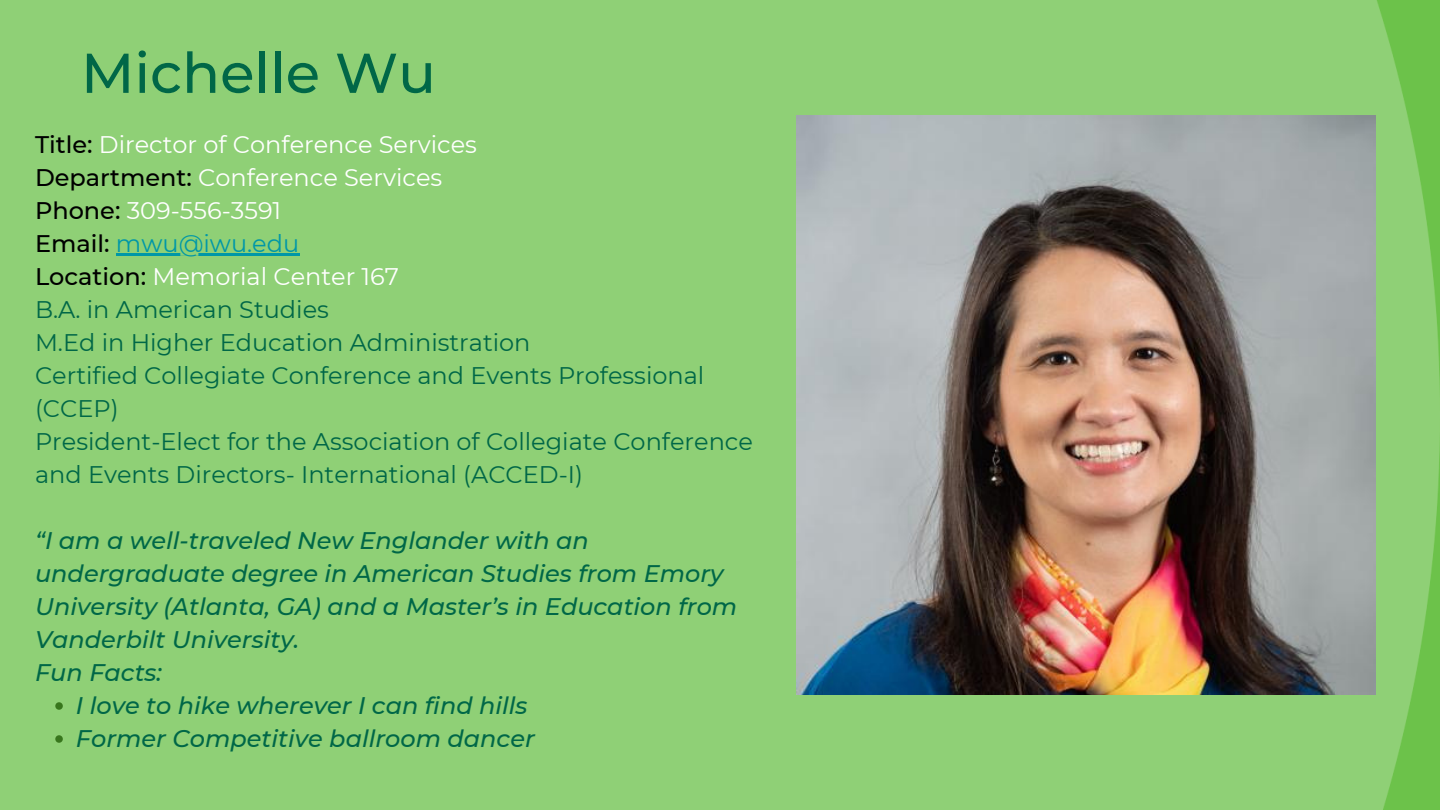
<style>
.page{position:relative;width:1440px;height:810px;background:#8fd076}
.page>*{position:absolute;margin:0;border:0;box-sizing:border-box;transform-origin:0 0}
.t1{font:500 56px "Montserrat";color:#006747}
.t2{font:24px/33px "Montserrat";color:#006747}
.t3{font:italic 500 24px/33px "Montserrat";color:#006747}
.s1{font-weight:500;color:#000}
.s2{color:#fff}
.s3{color:#0097a7}
</style>
<div class="page">
<svg style="left:55px;top:702px;width:8px;height:8px"></svg>
<svg style="left:55px;top:735px;width:8px;height:8px"></svg>
<hr style="left:116px;top:253px;width:183px;height:2px;background:#0097a7">
<img style="left:797px;top:115px;width:579px;height:579px">
<h1 class="t1" style="left:81px;top:39px;width:357px">Michelle Wu</h1>
<p class="t2" style="left:35px;top:127px;width:719px"><span class="s1">Title:</span> <span class="s2">Director of Conference Services<br></span><span class="s1">Department:</span> <span class="s2">Conference Services<br></span><span class="s1">Phone:</span> <span class="s2">309-556-3591<br></span><span class="s1">Email:</span> <span class="s3">mwu@iwu.edu<br></span><span class="s1">Location:</span> <span class="s2">Memorial Center 167<br></span>B.A. in American Studies<br>M.Ed in Higher Education Administration<br>Certified Collegiate Conference and Events Professional (CCEP)<br>President-Elect for the Association of Collegiate Conference and Events Directors- International (ACCED-I)</p>
<p class="t3" style="left:35px;top:523px;width:704px">“I am a well-traveled New Englander with an undergraduate degree in American Studies from Emory University (Atlanta, GA) and a Master’s in Education from Vanderbilt University.<br>Fun Facts:</p>
<p class="t3" style="left:76px;top:688px;width:460px">I love to hike wherever I can find hills<br>Former Competitive ballroom dancer</p>
</div>
